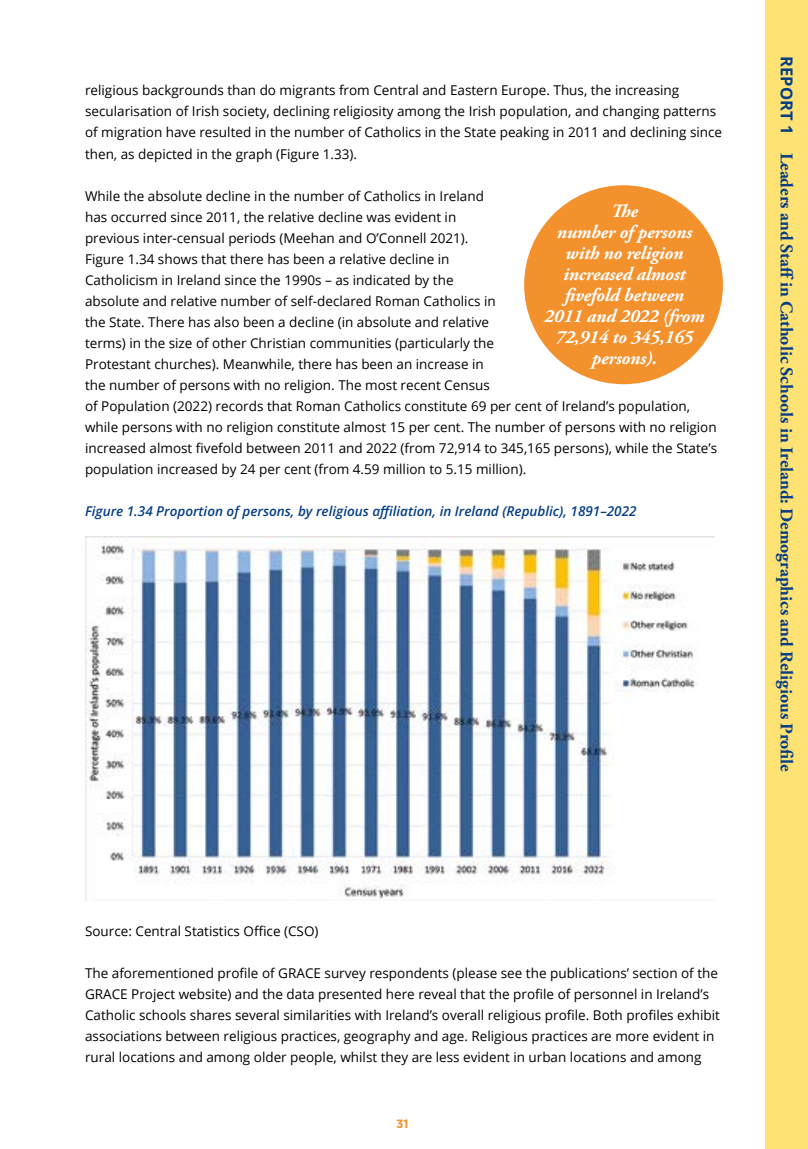
<style>
.page{position:relative;width:808px;height:1149px;background:#fff}
.page>*{position:absolute;margin:0;border:0;box-sizing:border-box;transform-origin:0 0}
.t1{font:italic 700 18.75px/21px "Adobe Garamond Pro";letter-spacing:-.01em;color:#fff;text-align:center}
.t2{font:700 17.85px "Adobe Garamond Pro";color:#063e85}
.t3{font:13.5px/21px "Open Sans";color:#000}
.t4{font:italic 13.5px "Open Sans";color:#063e85}
.t5{font:700 12px "Gotham";color:#f3912d}
.s1{font-family:"Open Sans";font-size:16.5px}
</style>
<div class="page">
<img style="left:86px;top:536px;width:628px;height:364px">
<div style="left:524px;top:185px;width:199px;height:199px;background:#f3912d;border-radius:50%"></div>
<div style="left:765px;top:0;width:43px;height:1148px;background:#ffe274"></div>
<p class="t3" style="left:85px;top:80px;width:639px">religious backgrounds than do migrants from Central and Eastern Europe. Thus, the increasing secularisation of Irish society, declining religiosity among the Irish population, and changing patterns of migration have resulted in the number of Catholics in the State peaking in 2011 and declining since then, as depicted in the graph (Figure 1.33).</p>
<p class="t3" style="left:85px;top:185px;width:633px">While the absolute decline in the number of Catholics in Ireland<br>has occurred since 2011, the relative decline was evident in<br>previous inter-censual periods (Meehan and O’Connell 2021).<br>Figure 1.34 shows that there has been a relative decline in<br>Catholicism in Ireland since the 1990s – as indicated by the<br>absolute and relative number of self-declared Roman Catholics in<br>the State. There has also been a decline (in absolute and relative<br>terms) in the size of other Christian communities (particularly the<br>Protestant churches). Meanwhile, there has been an increase in<br>the number of persons with no religion. The most recent Census<br>of Population (2022) records that Roman Catholics constitute 69 per cent of Ireland’s population, while persons with no religion constitute almost 15 per cent. The number of persons with no religion increased almost fivefold between 2011 and 2022 (from 72,914 to 345,165 persons), while the State’s population increased by 24 per cent (from 4.59 million to 5.15 million).</p>
<p class="t4" style="left:85px;top:501px;width:553px">Figure 1.34 Proportion of persons, by religious affiliation, in Ireland (Republic), 1891–2022</p>
<h1 class="t1" style="left:544px;top:200px;width:162px">The<br>number of persons with no religion increased almost fivefold between<br>2011 and 2022 (from<br>72,914 to 345,165 persons).</h1>
<h2 class="t2" style="left:797px;top:56px;width:717px;rotate:90deg"><span class="s1">REPORT 1</span> Leaders and Staff in Catholic Schools in Ireland: Demographics and Religious Profile</h2>
<p class="t3" style="left:85px;top:920px;width:235px">Source: Central Statistics Office (CSO)</p>
<p class="t3" style="left:85px;top:962px;width:636px">The aforementioned profile of GRACE survey respondents (please see the publications’ section of the GRACE Project website) and the data presented here reveal that the profile of personnel in Ireland’s Catholic schools shares several similarities with Ireland’s overall religious profile. Both profiles exhibit associations between religious practices, geography and age. Religious practices are more evident in rural locations and among older people, whilst they are less evident in urban locations and among</p>
<p class="t5" style="left:396px;top:1115px;width:14px">31</p>
</div>
